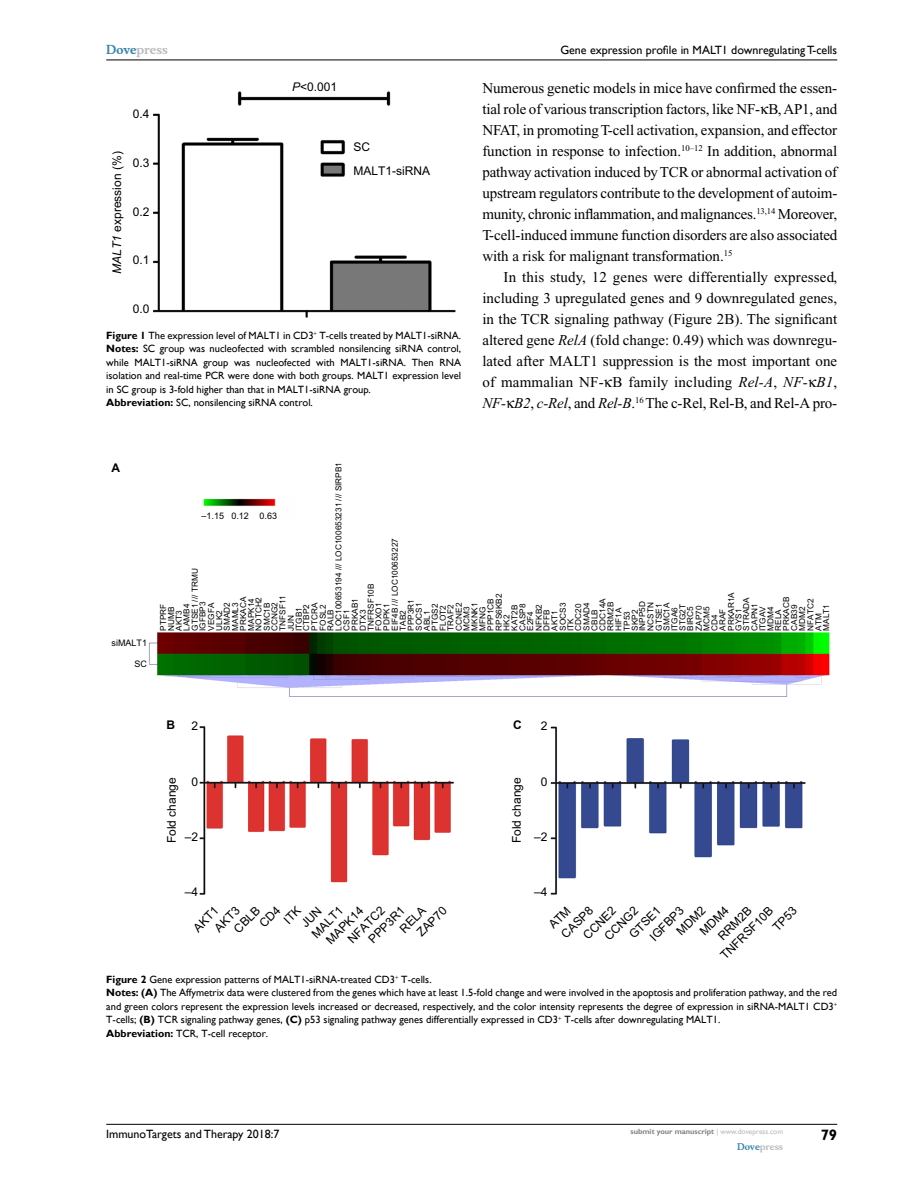
<style>
.page{position:relative;width:918px;height:1188px;background:#fff}
.page>*{position:absolute;margin:0;border:0;box-sizing:border-box;transform-origin:0 0}
.t1{font:15px/21px "Times New Roman";letter-spacing:-.005em;color:#000;text-align:justify}
.t2{font:700 15px "Gill Sans";color:#000}
.t3{font:12px "Arial";color:#000}
.t4{font:12px "Gill Sans";color:#000}
.t5{font:700 12px "Musee";color:#b8babc}
.t6{font:700 12px "Arial";color:#000}
.t7{font:10.5px/13.5px "Gill Sans";color:#000}
.t8{font:9px "Arial";color:#000}
.t9{font:700 9px "Musee";color:#b8babc}
.t10{font:8.25px/7.9px "Arial";color:#000}
.t11{font:700 7.5px "Gill Sans";color:#808285}
.s1{color:#3785ad}
.s2{font-style:italic}
.s3{font-weight:700}
.s4{font-weight:400;color:#b8babc}
</style>
<div class="page">
<hr style="left:106px;top:1124px;width:731px;height:1px;background:#000">
<hr style="left:106px;top:60px;width:731px;height:1px;background:#000">
<img style="left:153px;top:91px;width:303px;height:227px">
<img style="left:149px;top:498px;width:681px;height:397px">
<p class="t5" style="left:106px;top:43px;width:63px"><span class="s1">Dove</span>press</p>
<p class="t3" style="left:109px;top:274px;width:124px;rotate:-90deg"><span class="s2">MALT1</span> expression (%)</p>
<p class="t3" style="left:133px;top:106px;width:18px">0.4</p>
<p class="t3" style="left:133px;top:155px;width:18px">0.3</p>
<p class="t3" style="left:133px;top:204px;width:18px">0.2</p>
<p class="t3" style="left:133px;top:252px;width:18px">0.1</p>
<p class="t3" style="left:133px;top:301px;width:18px">0.0</p>
<p class="t3" style="left:292px;top:79px;width:47px"><span class="s2">P</span>&lt;0.001</p>
<p class="t3" style="left:354px;top:139px;width:18px">SC</p>
<p class="t3" style="left:354px;top:163px;width:78px">MALT1-siRNA</p>
<p class="t7" style="left:106px;top:328px;width:339px"><span class="s3">Figure 1</span> The expression level of MALT1 in CD3 T-cells treated by MALT1-siRNA</p>
<p class="t7" style="left:459px;top:328px;width:4px">.</p>
<p class="t7" style="left:106px;top:342px;width:304px"><span class="s3">Notes:</span> SC group was nucleofected with scrambled nonsilencing siRNA</p>
<p class="t7" style="left:427px;top:342px;width:35px">control,</p>
<p class="t7" style="left:106px;top:355px;width:78px">while MALT1-siRNA</p>
<p class="t7" style="left:204px;top:355px;width:187px">group was nucleofected with MALT1-siRNA</p>
<p class="t7" style="left:106px;top:355px;width:356px;text-indent:298px">. Then RNA isolation and real-time PCR were done with both groups. MALT1 expression level in SC group is 3-fold higher than that in MALT1-siRNA group.<br><span class="s3">Abbreviation:</span> SC, nonsilencing siRNA</p>
<p class="t7" style="left:279px;top:396px;width:35px">control.</p>
<p class="t4" style="left:560px;top:43px;width:278px">Gene expression profile in MALT1 downregulating T-cells</p>
<p class="t1" style="left:482px;top:77px;width:357px">Numerous genetic models in mice have confirmed the essen&shy;tial role of various transcription factors, like NF- B, AP1, and NFAT, in promoting T-cell activation, expansion, and effector function in response to infection.<sup>10–12</sup> In addition, abnormal pathway activation induced by TCR or abnormal activation of upstream regulators contribute to the development of autoim&shy;munity, chronic inflammation, and malignances.<sup>13,14</sup> Moreover, T-cell-induced immune function disorders are also associated with a risk for malignant transformation.<sup>15</sup></p>
<p class="t1" style="left:482px;top:266px;width:356px;text-indent:21px">In this study, 12 genes were differentially expressed, including 3 upregulated genes and 9 downregulated genes, in the TCR signaling pathway (Figure 2B). The significant altered gene <span class="s2">RelA</span> (fold change: 0.49) which was downregu&shy;lated after MALT1 suppression is the most important one of mammalian NF- B family including <span class="s2">Rel-A</span>, <span class="s2">NF- B1</span>, <span class="s2">NF- B2</span>, <span class="s2">c-Rel</span>, and <span class="s2">Rel-B</span>.<sup>16</sup> The c-Rel, Rel-B, and Rel-A pro-</p>
<p class="t6" style="left:112px;top:460px;width:10px">A</p>
<p class="t8" style="left:112px;top:636px;width:37px">siMALT1</p>
<p class="t8" style="left:135px;top:658px;width:14px">SC</p>
<p class="t10" style="left:335px;top:631px;width:170px;rotate:-90deg">LOC100653194 /// LOC100653231 /// SIRPB1</p>
<p class="t8" style="left:201px;top:509px;width:77px">–1.15 0.12 0.63</p>
<p class="t10" style="left:343px;top:631px;width:94px;rotate:-90deg">CSF1<br>PRKAB1<br>DTX3<br>TNFRSF10B<br>FOXO1<br>PDPK1<br>EIF4B /// LOC100653227<br>TAB2<br>PPP3R1<br>SOCS1<br>ABL1<br>PTGS2<br>FLOT2<br>TRAF2<br>CCNE2<br>MCM3<br>MKNK1<br>MFNG<br>PPP1CB<br>RPS6KB2<br>HK2<br>KAT2B<br>CASP8<br>E2F4</p>
<p class="t10" style="left:191px;top:631px;width:64px;rotate:-90deg">GTSE1 /// TRMU</p>
<p class="t10" style="left:535px;top:631px;width:40px;rotate:-90deg">NFKB2<br>DFFB<br>AKT1<br>SOCS3<br>ITK<br>CDC20<br>SMAD4<br>CBLB<br>CDC14A<br>RRM2B<br>HIF1A<br>TP53<br>SKP2<br>INPP5D<br>NCSTN<br>GTSE1<br>SMC1A<br>ITGA6<br>STG2T<br>BIRC5<br>ZAP70<br>MCM5<br>CD4<br>ARAF<br>PRKAR1A</p>
<p class="t10" style="left:735px;top:631px;width:35px;rotate:-90deg">GYS1<br>STRADA<br>CAPN1<br>ITGAV<br>MDM4<br>RELA<br>PRKACB<br>CAB39<br>MDM2<br>NFATC2<br>ATM</p>
<p class="t10" style="left:159px;top:631px;width:29px;rotate:-90deg">PTPRF<br>NUMB<br>AKT3<br>LAMB4</p>
<p class="t10" style="left:199px;top:631px;width:31px;rotate:-90deg">IGFBP3<br>VEGFA<br>ULK2<br>SMAD2</p>
<p class="t10" style="left:231px;top:631px;width:37px;rotate:-90deg">MAML3<br>PRKACA<br>MAPK14<br>NOTCH2<br>SMC1B<br>CCNG2<br>TNFSF11<br>JUN<br>ITGB1<br>CTBP2<br>PTCRA<br>FOSL2<br>RALB</p>
<p class="t10" style="left:822px;top:631px;width:28px;rotate:-90deg">MALT1</p>
<p class="t6" style="left:167px;top:717px;width:10px">B</p>
<p class="t6" style="left:513px;top:717px;width:10px">C</p>
<p class="t3" style="left:191px;top:718px;width:8px">2</p>
<p class="t3" style="left:541px;top:718px;width:8px">2</p>
<p class="t3" style="left:191px;top:774px;width:8px">0</p>
<p class="t3" style="left:164px;top:843px;width:68px;rotate:-90deg">Fold change</p>
<p class="t3" style="left:185px;top:829px;width:15px">–2</p>
<p class="t3" style="left:509px;top:843px;width:68px;rotate:-90deg">Fold change</p>
<p class="t3" style="left:541px;top:774px;width:8px">0</p>
<p class="t3" style="left:534px;top:829px;width:15px">–2</p>
<p class="t3" style="left:185px;top:884px;width:15px">–4</p>
<p class="t3" style="left:534px;top:884px;width:15px">–4</p>
<p class="t3" style="left:396px;top:925px;width:33px;rotate:-45deg">RELA</p>
<p class="t3" style="left:558px;top:931px;width:41px;rotate:-45deg">CASP8</p>
<p class="t3" style="left:211px;top:924px;width:32px;rotate:-45deg">AKT3</p>
<p class="t3" style="left:717px;top:951px;width:70px;rotate:-45deg">TNFRSF10B</p>
<p class="t3" style="left:769px;top:923px;width:30px;rotate:-45deg">TP53</p>
<p class="t3" style="left:646px;top:933px;width:44px;rotate:-45deg">IGFBP3</p>
<p class="t3" style="left:365px;top:935px;width:48px;rotate:-45deg">PPP3R1</p>
<p class="t3" style="left:413px;top:929px;width:38px;rotate:-45deg">ZAP70</p>
<p class="t3" style="left:323px;top:936px;width:49px;rotate:-45deg">MAPK14</p>
<p class="t3" style="left:696px;top:928px;width:37px;rotate:-45deg">MDM4</p>
<p class="t3" style="left:344px;top:936px;width:48px;rotate:-45deg">NFATC2</p>
<p class="t3" style="left:580px;top:932px;width:42px;rotate:-45deg">CCNE2</p>
<p class="t3" style="left:601px;top:933px;width:43px;rotate:-45deg">CCNG2</p>
<p class="t3" style="left:673px;top:928px;width:37px;rotate:-45deg">MDM2</p>
<p class="t3" style="left:230px;top:925px;width:33px;rotate:-45deg">CBLB</p>
<p class="t3" style="left:308px;top:930px;width:40px;rotate:-45deg">MALT1</p>
<p class="t3" style="left:715px;top:933px;width:43px;rotate:-45deg">RRM2B</p>
<p class="t3" style="left:190px;top:924px;width:32px;rotate:-45deg">AKT1</p>
<p class="t3" style="left:626px;top:931px;width:41px;rotate:-45deg">GTSE1</p>
<p class="t7" style="left:106px;top:973px;width:732px"><span class="s3">Figure 2</span> Gene expression patterns of MALT1-siRNA-treated CD3 T-cells.<br><span class="s3">Notes: (A)</span> The Affymetrix data were clustered from the genes which have at least 1.5-fold change and were involved in the apoptosis and proliferation pathway, and the red and green colors represent the expression levels increased or decreased, respectively, and the color intensity represents the degree of expression in siRNA-MALT1 CD3<br>T-cells; <span class="s3">(B)</span> TCR signaling pathway genes, <span class="s3">(C)</span> p53 signaling pathway genes differentially expressed in CD3 T-cells after downregulating MALT1.<br><span class="s3">Abbreviation:</span> TCR, T-cell receptor.</p>
<p class="t4" style="left:106px;top:1127px;width:175px">ImmunoTargets and Therapy 2018:7</p>
<p class="t11" style="left:631px;top:1127px;width:154px">submit your manuscript <span class="s4">| www.dovepress.com</span></p>
<p class="t9" style="left:737px;top:1141px;width:48px"><span class="s1">Dove</span>press</p>
<h1 class="t2" style="left:821px;top:1126px;width:18px">79</h1>
</div>
